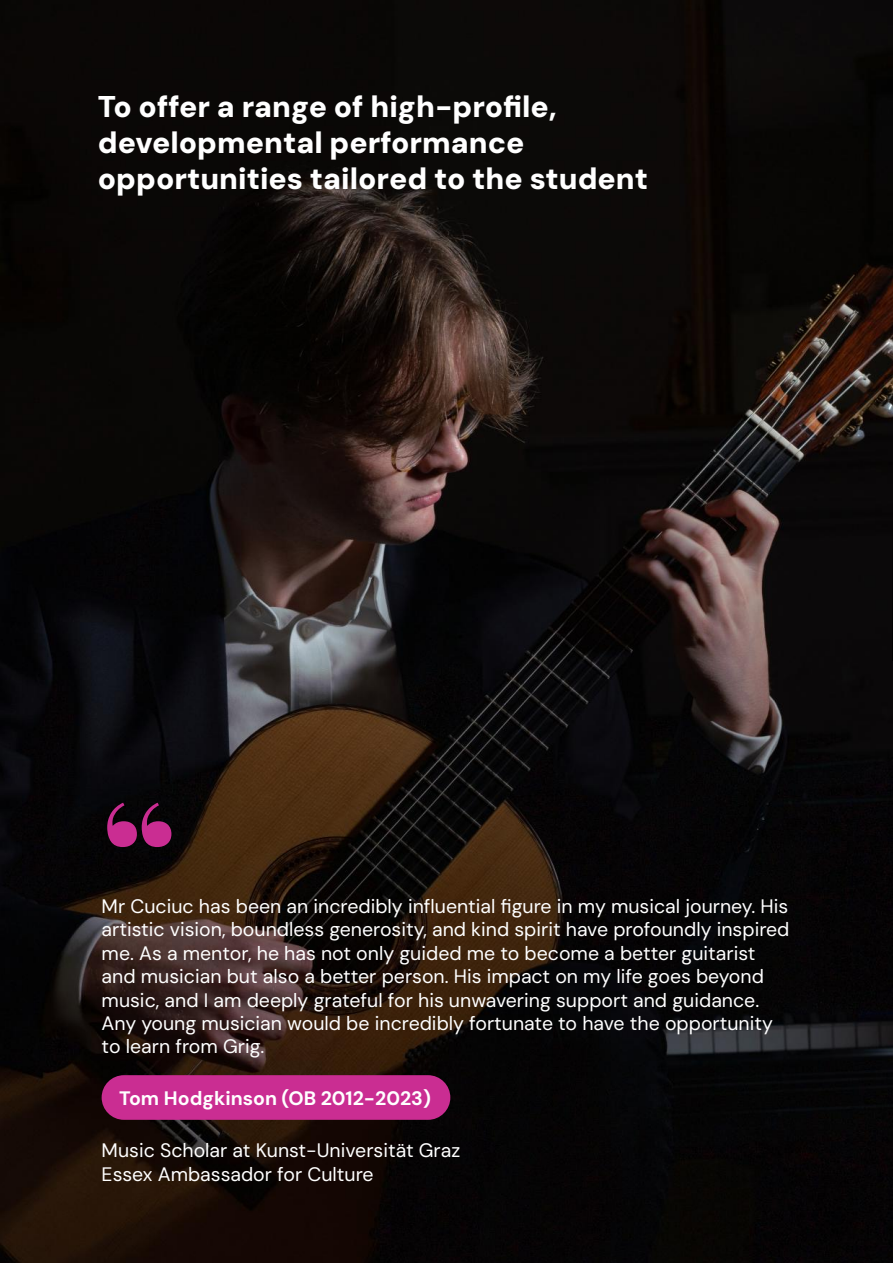
<style>
.page{position:relative;width:893px;height:1263px;background:#fff}
.page>*{position:absolute;margin:0;border:0;box-sizing:border-box;transform-origin:0 0}
.t1{font:900 150px "Playfair Display";color:#ca2d92}
.t2{font:900 30px/36px "DM Sans";color:#fff}
.t3{font:19.5px/23.4px "DM Sans";color:#fff}
.t4{font:700 19.5px "DM Sans";color:#fff}
</style>
<div class="page">
<img style="left:0;top:0;width:893px;height:1263px">
<img style="left:892px;top:500px;width:1px;height:160px">
<div style="left:102px;top:1075px;width:348px;height:45px;background:#ca2d92;border-radius:22px"></div>
<h2 class="t2" style="left:98px;top:89px;width:552px">To offer a range of high-profile, developmental performance opportunities tailored to the student</h2>
<h1 class="t1" style="left:102px;top:737px;width:76px">“</h1>
<p class="t3" style="left:102px;top:894px;width:689px">Mr Cuciuc has been an incredibly influential figure in my musical journey. His artistic vision, boundless generosity, and kind spirit have profoundly inspired me. As a mentor, he has not only guided me to become a better guitarist and musician but also a better person. His impact on my life goes beyond music, and I am deeply grateful for his unwavering support and guidance.<br>Any young musician would be incredibly fortunate to have the opportunity to learn from Grig.</p>
<p class="t4" style="left:119px;top:1086px;width:313px">Tom Hodgkinson (OB 2012-2023)</p>
<p class="t3" style="left:102px;top:1138px;width:360px">Music Scholar at Kunst-Universität Graz<br>Essex Ambassador for Culture</p>
</div>
